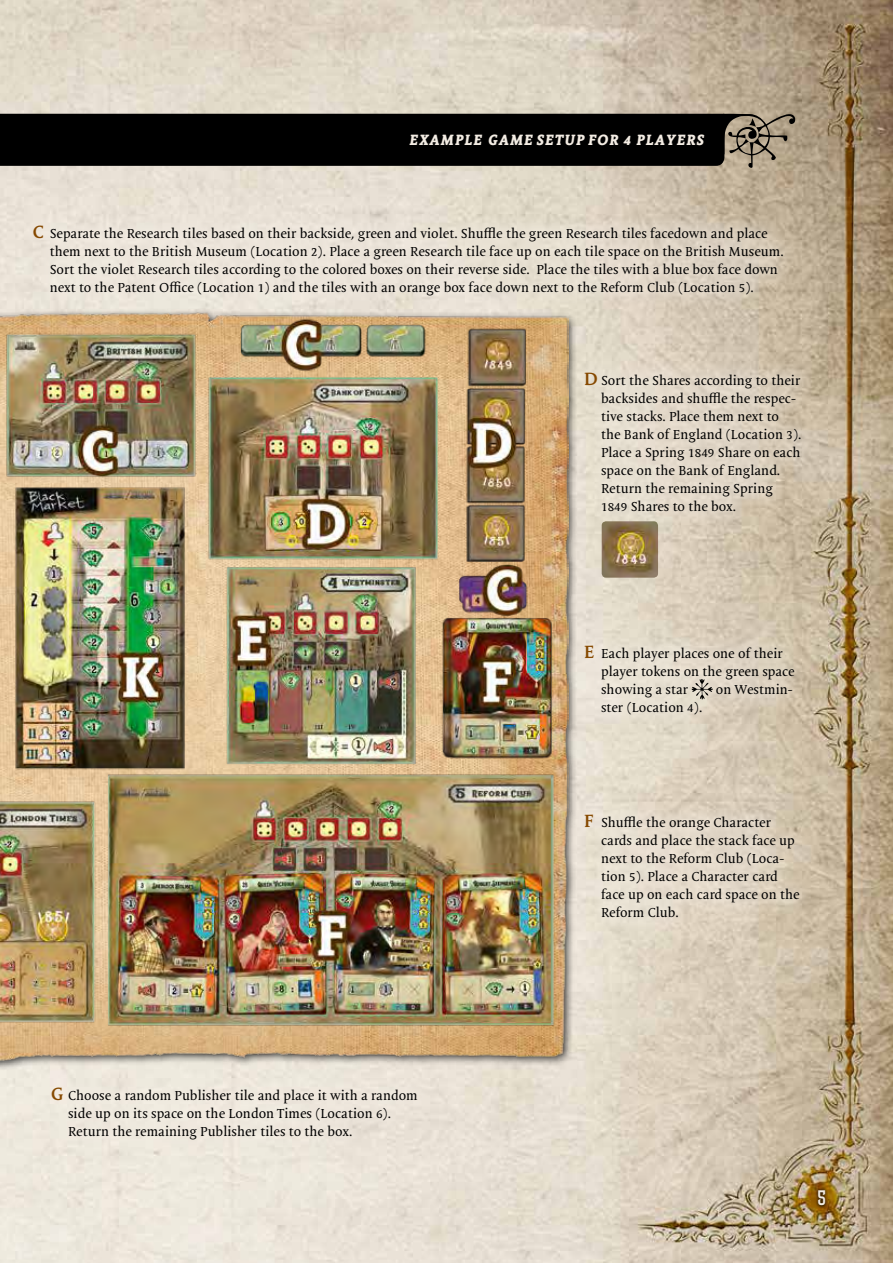
<style>
.page{position:relative;width:893px;height:1263px;background:#fff}
.page>*{position:absolute;margin:0;border:0;box-sizing:border-box;transform-origin:0 0}
.t1{font:21px "Laudanum";color:#f3ece3}
.t2{font:15px "Mantika News Extra Bold Disp";color:#f3ece3}
.t3{font:13.2px/18px "Mantika Book Pro";color:#000}
.s1{font-weight:700;font-size:18px;color:#864900}
</style>
<div class="page">
<img style="left:0;top:0;width:893px;height:1263px">
<img style="left:0;top:1046px;width:568px;height:17px">
<div style="left:815px;top:1187px;width:13px;height:22px;background:#000;opacity:.75"></div>
<div style="left:37px;top:1072px;width:395px;height:82px;background:#f3ece3"></div>
<div style="left:570px;top:357px;width:245px;height:170px;background:#f3ece3;opacity:.75"></div>
<div style="left:570px;top:799px;width:244px;height:134px;background:#f3ece3;opacity:.75"></div>
<div style="left:570px;top:630px;width:239px;height:99px;background:#f3ece3;opacity:.75"></div>
<svg style="left:692px;top:679px;width:21px;height:20px"></svg>
<div style="left:19px;top:210px;width:778px;height:100px;background:#f3ece3;opacity:.75"></div>
<img style="left:0;top:310px;width:594px;height:736px">
<svg style="left:0;top:114px;width:795px;height:54px;background:#151311"></svg>
<img style="left:602px;top:521px;width:56px;height:57px">
<p class="t2" style="left:409px;top:130px;width:299px">EXAMPLE GAME SETUP FOR 4 PLAYERS</p>
<p class="t3" style="left:50px;top:224px;width:735px;text-indent:-17px"><span class="s1">C</span> Separate the Research tiles based on their backside, green and violet. Shuffle the green Research tiles facedown and place them next to the British Museum (Location 2). Place a green Research tile face up on each tile space on the British Museum.<br>Sort the violet Research tiles according to the colored boxes on their reverse side. Place the tiles with a blue box face down next to the Patent Office (Location 1) and the tiles with an orange box face down next to the Reform Club (Location 5).</p>
<p class="t3" style="left:601px;top:372px;width:202px;text-indent:-17px"><span class="s1">D</span> Sort the Shares according to their backsides and shuffle the respec&shy;tive stacks. Place them next to the Bank of England (Location 3).<br>Place a Spring 1849 Share on each space on the Bank of England.<br>Return the remaining Spring<br>1849 Shares to the box.</p>
<p class="t3" style="left:601px;top:645px;width:195px;text-indent:-17px"><span class="s1">E</span> Each player places one of their player tokens on the green space showing a star</p>
<p class="t3" style="left:716px;top:681px;width:78px">on Westmin-</p>
<p class="t3" style="left:601px;top:699px;width:103px">ster (Location 4).</p>
<p class="t3" style="left:601px;top:814px;width:200px;text-indent:-17px"><span class="s1">F</span> Shuffle the orange Character cards and place the stack face up next to the Reform Club (Loca&shy;tion 5). Place a Character card face up on each card space on the<br>Reform Club.</p>
<p class="t3" style="left:68px;top:1087px;width:351px;text-indent:-17px"><span class="s1">G</span> Choose a random Publisher tile and place it with a random side up on its space on the London Times (Location 6).<br>Return the remaining Publisher tiles to the box.</p>
<h1 class="t1" style="left:817px;top:1188px;width:10px">5</h1>
</div>
